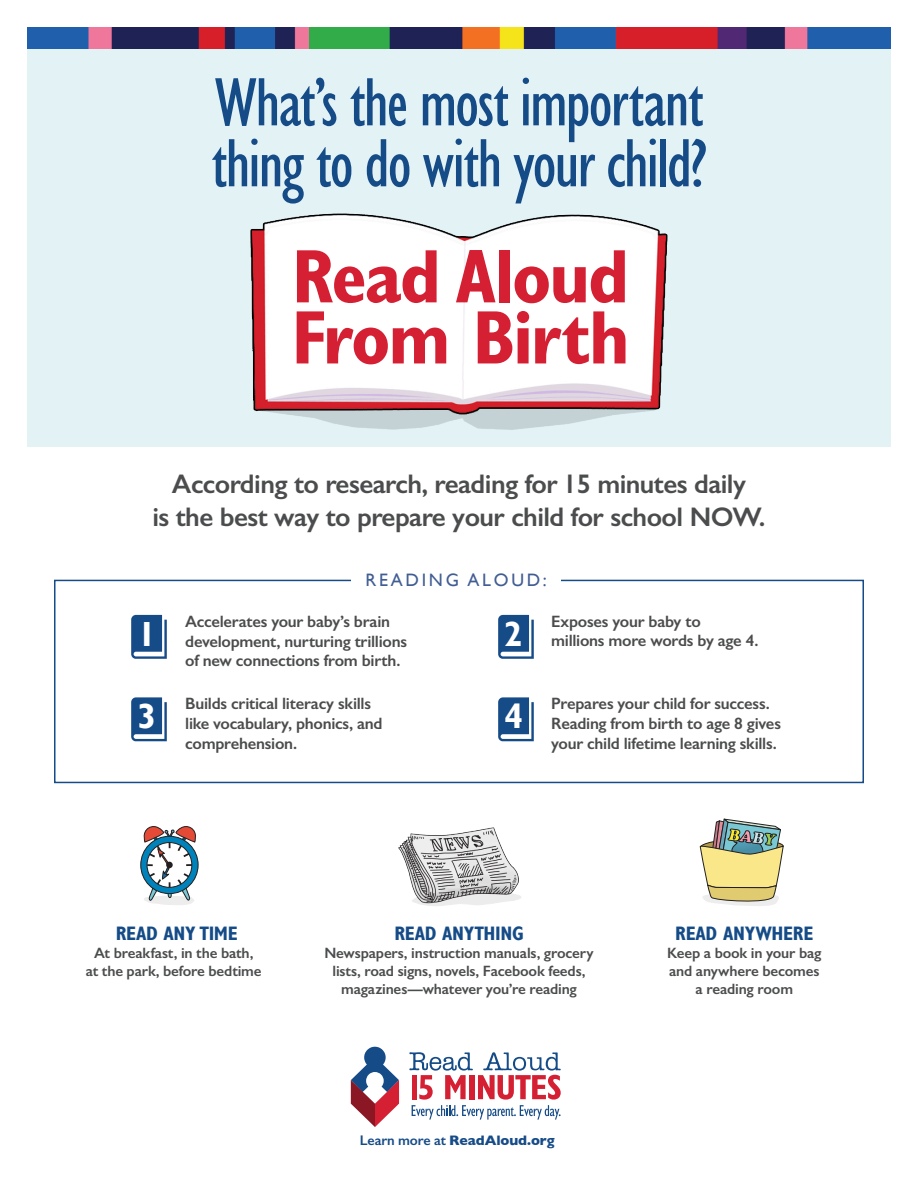
<style>
.page{position:relative;width:918px;height:1188px;background:#fff}
.page>*{position:absolute;margin:0;border:0;box-sizing:border-box;transform-origin:0 0}
.t1{font:700 condensed 76.2px "Gill Sans";letter-spacing:-.025em;color:#d51f33}
.t2{font:condensed 70.5px/60.9px "Gill Sans";letter-spacing:-.03em;color:#154b87}
.t3{font:700 condensed 34.8px "Gill Sans";color:#fff}
.t4{font:600 27px/32.4px "Gill Sans";letter-spacing:-.02em;color:#4b4c4d;text-align:center}
.t5{font:700 condensed 19.5px "Gill Sans";letter-spacing:-.02em;color:#154b87}
.t6{font:18px "Gill Sans";letter-spacing:.15em;color:#415d93}
.t7{font:600 16.5px/19.8px "Gill Sans";letter-spacing:-.015em;color:#4b4c4d}
.t8{font:600 15px/18px "Gill Sans";letter-spacing:-.01em;color:#4b4c4d;text-align:center}
.t9{font:700 14.1px "Gill Sans";letter-spacing:-.005em;color:#154b87}
.s1{font-weight:600}
</style>
<div class="page">
<div style="left:27px;top:39px;width:864px;height:407px;background:#e2f2f5"></div>
<img style="left:27px;top:27px;width:864px;height:21px">
<svg style="left:140px;top:826px;width:58px;height:79px"></svg>
<div style="left:166px;top:862px;width:7px;height:6px;background:#231f20;border-radius:50%"></div>
<img style="left:398px;top:827px;width:123px;height:79px">
<svg style="left:700px;top:819px;width:84px;height:87px"></svg>
<svg style="left:409px;top:1052px;width:152px;height:68px"></svg>
<svg style="left:351px;top:1047px;width:48px;height:80px"></svg>
<img style="left:250px;top:213px;width:418px;height:217px">
<div style="left:54px;top:580px;width:810px;height:203px;border:2px solid #154b87"></div>
<div style="left:351px;top:565px;width:210px;height:31px;background:#fff"></div>
<svg style="left:131px;top:615px;width:36px;height:44px;background:#3d699b"></svg>
<svg style="left:131px;top:697px;width:36px;height:44px;background:#3e6a9c"></svg>
<svg style="left:498px;top:615px;width:36px;height:44px;background:#3d699b"></svg>
<svg style="left:498px;top:697px;width:36px;height:44px;background:#3e6a9c"></svg>
<p class="t2" style="left:211px;top:72px;width:498px">What’s the most important thing to do with your child?</p>
<p class="t1" style="left:292px;top:231px;width:339px">Read Aloud</p>
<p class="t1" style="left:292px;top:292px;width:339px">From Birth</p>
<p class="t4" style="left:152px;top:468px;width:615px">According to research, reading for 15 minutes daily<br>is the best way to prepare your child for school NOW.</p>
<p class="t6" style="left:366px;top:569px;width:183px">READING ALOUD:</p>
<p class="t3" style="left:138px;top:613px;width:20px">1</p>
<p class="t7" style="left:185px;top:611px;width:223px">Accelerates your baby’s brain development, nurturing trillions of new connections from birth.</p>
<p class="t7" style="left:185px;top:694px;width:199px">Builds critical literacy skills like vocabulary, phonics, and comprehension.</p>
<p class="t3" style="left:138px;top:696px;width:20px">3</p>
<p class="t3" style="left:505px;top:613px;width:20px">2</p>
<p class="t7" style="left:551px;top:611px;width:209px">Exposes your baby to<br>millions more words by age 4.</p>
<p class="t3" style="left:505px;top:696px;width:20px">4</p>
<p class="t7" style="left:551px;top:694px;width:231px">Prepares your child for success.<br>Reading from birth to age 8 gives your child lifetime learning skills.</p>
<p class="t5" style="left:116px;top:922px;width:124px">READ ANY TIME</p>
<p class="t8" style="left:86px;top:944px;width:177px">At breakfast, in the bath,<br>at the park, before bedtime</p>
<p class="t5" style="left:394px;top:922px;width:131px">READ ANYTHING</p>
<p class="t8" style="left:324px;top:944px;width:271px">Newspapers, instruction manuals, grocery lists, road signs, novels, Facebook feeds, magazines—whatever you’re reading</p>
<p class="t9" style="left:360px;top:1129px;width:196px"><span class="s1">Learn more at</span> ReadAloud.org</p>
<p class="t5" style="left:675px;top:922px;width:139px">READ ANYWHERE</p>
<p class="t8" style="left:667px;top:944px;width:156px">Keep a book in your bag and anywhere becomes a reading room</p>
</div>
